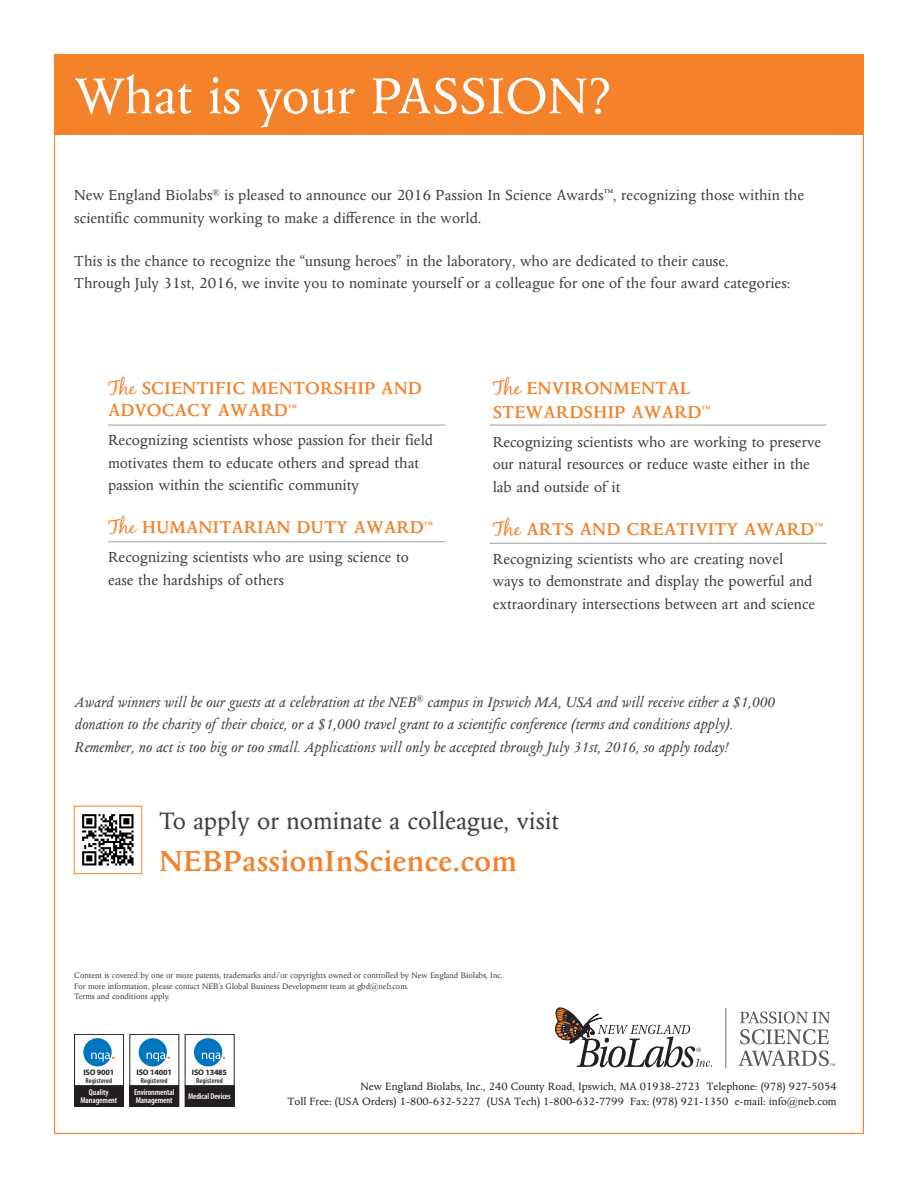
<style>
.page{position:relative;width:918px;height:1188px;background:#fff}
.page>*{position:absolute;margin:0;border:0;box-sizing:border-box;transform-origin:0 0}
.t1{font:57px "Columbus MT Pro";letter-spacing:.005em;color:#fff}
.t2{font:600 33px "Columbus MT Pro";letter-spacing:.005em;color:#f4822b}
.t3{font:27px "Columbus MT Pro";letter-spacing:.005em;color:#3e3e3f}
.Intro_Text_Brochure{font:600 19.5px/22.5px "Columbus MT Pro";color:#f4822b}
.Intro_Text_Brochure-2{font:16.5px/22.5px "Columbus MT Pro";color:#3e3e3f}
.t4{font:italic 16.5px/22.5px "Columbus MT Pro";letter-spacing:.005em;color:#3e3e3f}
.t5{font:12px/15px "Columbus MT Pro";color:#231f20;text-align:right}
.t6{font:9px/10.5px "Columbus MT Pro";color:#3e3e3f}
.Intro_Text_Brochure-3{font:600 8.7px "Columbus MT Pro";color:#f4822b}
.t7{font:600 condensed 8.55px/8.6px "Myriad Pro";letter-spacing:-.01em;color:#fff}
.t8{font:700 8.1px "Myriad Pro";letter-spacing:-.02em;color:#231f20}
.t9{font:600 condensed 7.2px "Myriad Pro";letter-spacing:.02em;color:#231f20}
.s1{font-family:"Black Jack";font-weight:400}
</style>
<div class="page">
<div style="left:54px;top:54px;width:810px;height:81px;background:#f4822b"></div>
<div style="left:185px;top:1034px;width:49px;height:52px;border:1px solid #231f20"></div>
<div style="left:185px;top:1086px;width:49px;height:21px;background:#231f20"></div>
<div style="left:194px;top:1038px;width:28px;height:28px;background:#0075bf;border-radius:50%"></div>
<svg style="left:202px;top:1053px;width:23px;height:9px"></svg>
<div style="left:130px;top:1034px;width:49px;height:52px;border:1px solid #231f20"></div>
<div style="left:130px;top:1086px;width:49px;height:21px;background:#231f20"></div>
<div style="left:139px;top:1038px;width:28px;height:28px;background:#0075bf;border-radius:50%"></div>
<svg style="left:147px;top:1053px;width:23px;height:9px"></svg>
<div style="left:74px;top:1034px;width:50px;height:52px;border:1px solid #231f20"></div>
<div style="left:75px;top:1086px;width:49px;height:21px;background:#231f20"></div>
<div style="left:83px;top:1038px;width:29px;height:28px;background:#0075bf;border-radius:50%"></div>
<svg style="left:91px;top:1053px;width:24px;height:9px"></svg>
<hr style="left:109px;top:424px;width:336px;height:2px;background:#a8a9ad">
<hr style="left:490px;top:424px;width:336px;height:2px;background:#a8a9ad">
<hr style="left:490px;top:543px;width:336px;height:1px;background:#a8a9ad">
<hr style="left:109px;top:541px;width:336px;height:1px;background:#a8a9ad">
<hr style="left:725px;top:1008px;width:1px;height:60px;background:#6c6d70">
<svg style="left:740px;top:1012px;width:90px;height:11px"></svg>
<svg style="left:740px;top:1029px;width:89px;height:15px"></svg>
<svg style="left:738px;top:1050px;width:97px;height:16px"></svg>
<svg style="left:555px;top:1007px;width:157px;height:60px"></svg>
<img style="left:82px;top:814px;width:52px;height:52px">
<div style="left:74px;top:806px;width:68px;height:68px;border:1px solid #f4822b"></div>
<p class="t1" style="left:74px;top:66px;width:538px">What is your PASSION?</p>
<p class="Intro_Text_Brochure-2" style="left:74px;top:184px;width:731px">New England Biolabs<sup>®</sup> is pleased to announce our 2016 Passion In Science Awards<sup>™</sup>, recognizing those within the scientific community working to make a difference in the world.</p>
<p class="Intro_Text_Brochure-2" style="left:74px;top:250px;width:718px">This is the chance to recognize the “unsung heroes” in the laboratory, who are dedicated to their cause.<br>Through July 31st, 2016, we invite you to nominate yourself or a colleague for one of the four award categories:</p>
<p class="Intro_Text_Brochure" style="left:108px;top:377px;width:316px"><span class="s1">The</span> SCIENTIFIC MENTORSHIP AND<br>ADVOCACY AWARD</p>
<p class="Intro_Text_Brochure-3" style="left:288px;top:402px;width:10px">™</p>
<p class="Intro_Text_Brochure-2" style="left:108px;top:429px;width:327px">Recognizing scientists whose passion for their field motivates them to educate others and spread that passion within the scientific community</p>
<p class="Intro_Text_Brochure" style="left:108px;top:517px;width:318px"><span class="s1">The</span> HUMANITARIAN DUTY AWARD</p>
<p class="Intro_Text_Brochure-3" style="left:424px;top:519px;width:10px">™</p>
<p class="Intro_Text_Brochure-2" style="left:108px;top:546px;width:303px">Recognizing scientists who are using science to ease the hardships of others</p>
<p class="Intro_Text_Brochure" style="left:493px;top:377px;width:210px;line-height:24px"><span class="s1">The</span> ENVIRONMENTAL<br>STEWARDSHIP AWARD</p>
<p class="Intro_Text_Brochure-3" style="left:702px;top:404px;width:10px">™</p>
<p class="Intro_Text_Brochure-2" style="left:493px;top:431px;width:330px">Recognizing scientists who are working to preserve our natural resources or reduce waste either in the lab and outside of it</p>
<p class="Intro_Text_Brochure" style="left:493px;top:518px;width:323px"><span class="s1">The</span> ARTS AND CREATIVITY AWARD</p>
<p class="Intro_Text_Brochure-3" style="left:814px;top:521px;width:10px">™</p>
<p class="Intro_Text_Brochure-2" style="left:493px;top:548px;width:324px">Recognizing scientists who are creating novel ways to demonstrate and display the powerful and extraordinary intersections between art and science</p>
<p class="t4" style="left:74px;top:691px;width:702px">Award winners will be our guests at a celebration at the NEB<sup>®</sup> campus in Ipswich MA, USA and will receive either a $1,000 donation to the charity of their choice, or a $1,000 travel grant to a scientific conference (terms and conditions apply).<br>Remember, no act is too big or too small. Applications will only be accepted through July 31st, 2016, so apply today!</p>
<p class="t3" style="left:159px;top:806px;width:402px">To apply or nominate a colleague, visit</p>
<p class="t2" style="left:159px;top:843px;width:360px">NEBPassionInScience.com</p>
<p class="t6" style="left:74px;top:970px;width:430px">Content is covered by one or more patents, trademarks and/or copyrights owned or controlled by New England Biolabs, Inc.<br>For more information, please contact NEB’s Global Business Development team at gbd@neb.com.</p>
<p class="t6" style="left:74px;top:991px;width:97px">Terms and conditions apply.</p>
<p class="t8" style="left:83px;top:1067px;width:32px">ISO 9001</p>
<p class="t9" style="left:85px;top:1077px;width:28px">Registered</p>
<p class="t7" style="left:80px;top:1088px;width:38px;text-align:center">Quality<br>Management</p>
<p class="t5" style="left:287px;top:1079px;width:551px">New England Biolabs, Inc., 240 County Road, Ipswich, MA 01938-2723 Telephone: (978) 927-5054<br>Toll Free: (USA Orders) 1-800-632-5227 (USA Tech) 1-800-632-7799 Fax: (978) 921-1350 e-mail: info@neb.com</p>
<p class="t8" style="left:137px;top:1067px;width:37px">ISO 14001</p>
<p class="t9" style="left:141px;top:1077px;width:28px">Registered</p>
<p class="t7" style="left:134px;top:1088px;width:42px">Environmental<br>Management</p>
<p class="t8" style="left:192px;top:1067px;width:37px">ISO 13485</p>
<p class="t9" style="left:196px;top:1077px;width:28px">Registered</p>
<p class="t7" style="left:188px;top:1092px;width:44px">Medical Devices</p>
</div>
